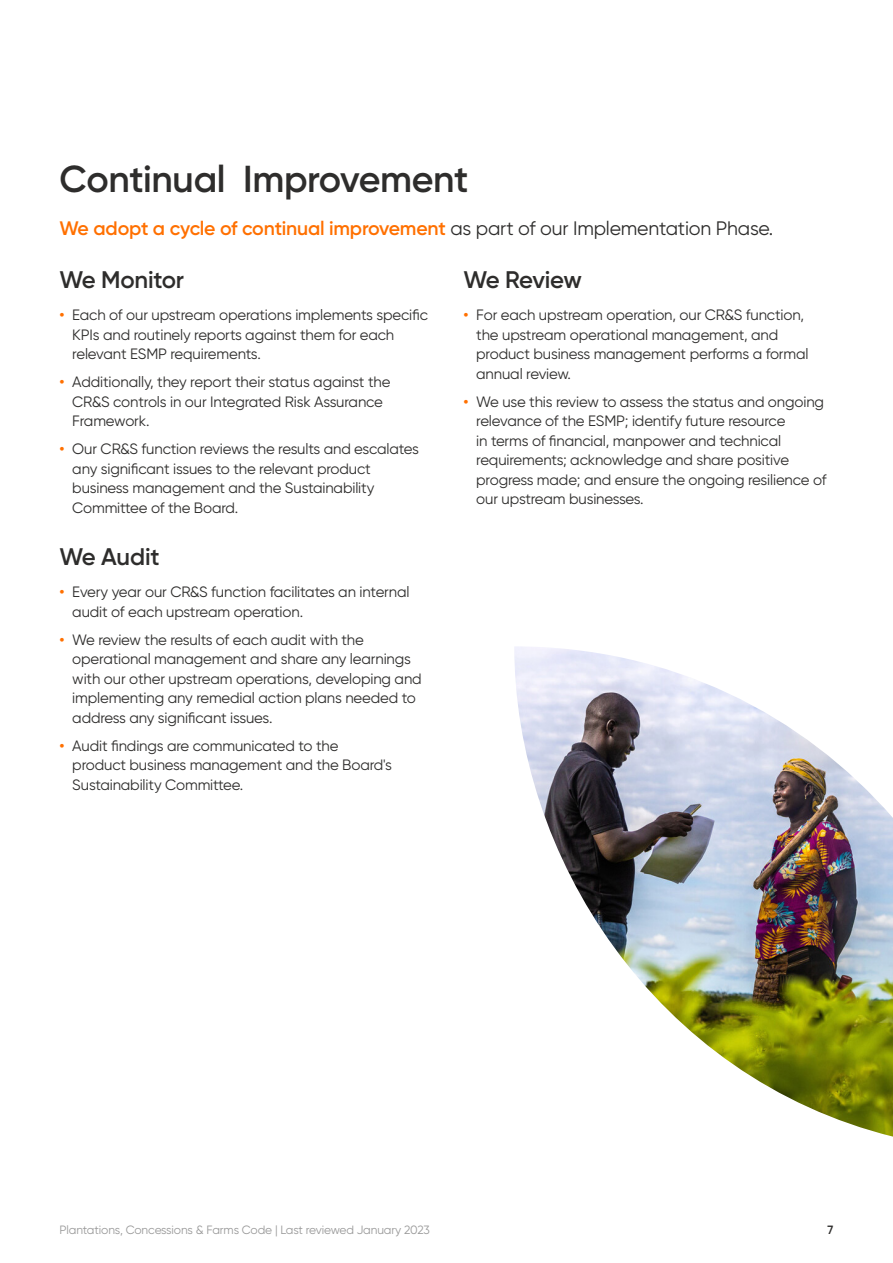
<style>
.page{position:relative;width:893px;height:1263px;background:#fff}
.page>*{position:absolute;margin:0;border:0;box-sizing:border-box;transform-origin:0 0}
.Text_Header{font:600 37.5px "Gilroy";letter-spacing:-.01em;color:#2e2d2c}
.Body_Text{font:600 24px "Gilroy";letter-spacing:-.01em;color:#2e2d2c}
.Body_Text-2{font:600 24px "Gilroy";letter-spacing:-.03em;color:#2e2d2c}
.Intro_Text{font:600 19.5px "Gilroy";letter-spacing:-.01em;color:#ff7000}
.Text_Bullets{font:15px/19.5px "Gilroy";letter-spacing:-.01em;color:#2e2d2c}
.t1{font:12px "Gilroy";letter-spacing:-.01em;color:#999}
.t2{font:600 12px "Gilroy";color:#2e2d2c}
.s1{font-weight:400;color:#2e2d2c}
.s2{font-weight:600;color:#ff7000}
</style>
<div class="page">
<img style="left:514px;top:647px;width:379px;height:489px">
<p class="Text_Header" style="left:60px;top:155px;width:410px">Continual Improvement</p>
<p class="Intro_Text" style="left:60px;top:216px;width:715px">We adopt a cycle of continual improvement <span class="s1">as part of our Implementation Phase.</span></p>
<p class="Body_Text" style="left:60px;top:265px;width:126px">We Monitor</p>
<p class="Text_Bullets" style="left:72px;top:305px;width:357px;text-indent:-13px"><span class="s2">•</span> Each of our upstream operations implements specific<br>KPIs and routinely reports against them for each relevant ESMP requirements.</p>
<p class="Text_Bullets" style="left:72px;top:372px;width:320px;text-indent:-13px"><span class="s2">•</span> Additionally, they report their status against the<br>CR&amp;S controls in our Integrated Risk Assurance<br>Framework.</p>
<p class="Text_Bullets" style="left:72px;top:439px;width:348px;text-indent:-13px"><span class="s2">•</span> Our CR&amp;S function reviews the results and escalates any significant issues to the relevant product business management and the Sustainability Committee of the Board.</p>
<p class="Body_Text" style="left:60px;top:542px;width:101px">We Audit</p>
<p class="Text_Bullets" style="left:72px;top:582px;width:339px;text-indent:-13px"><span class="s2">•</span> Every year our CR&amp;S function facilitates an internal audit of each upstream operation.</p>
<p class="Text_Bullets" style="left:72px;top:630px;width:351px;text-indent:-13px"><span class="s2">•</span> We review the results of each audit with the operational management and share any learnings with our other upstream operations, developing and implementing any remedial action plans needed to address any significant issues.</p>
<p class="Text_Bullets" style="left:72px;top:736px;width:321px;text-indent:-13px"><span class="s2">•</span> Audit findings are communicated to the product business management and the Board's<br>Sustainability Committee.</p>
<p class="Body_Text-2" style="left:463px;top:265px;width:120px">We Review</p>
<p class="Text_Bullets" style="left:476px;top:305px;width:334px;text-indent:-13px"><span class="s2">•</span> For each upstream operation, our CR&amp;S function, the upstream operational management, and product business management performs a formal annual review.</p>
<p class="Text_Bullets" style="left:476px;top:391px;width:352px;text-indent:-13px"><span class="s2">•</span> We use this review to assess the status and ongoing relevance of the ESMP; identify future resource<br>in terms of financial, manpower and technical requirements; acknowledge and share positive progress made; and ensure the ongoing resilience of our upstream businesses.</p>
<p class="t1" style="left:60px;top:1223px;width:372px">Plantations, Concessions &amp; Farms Code | Last reviewed January 2023</p>
<p class="t2" style="left:828px;top:1223px;width:7px">7</p>
</div>
